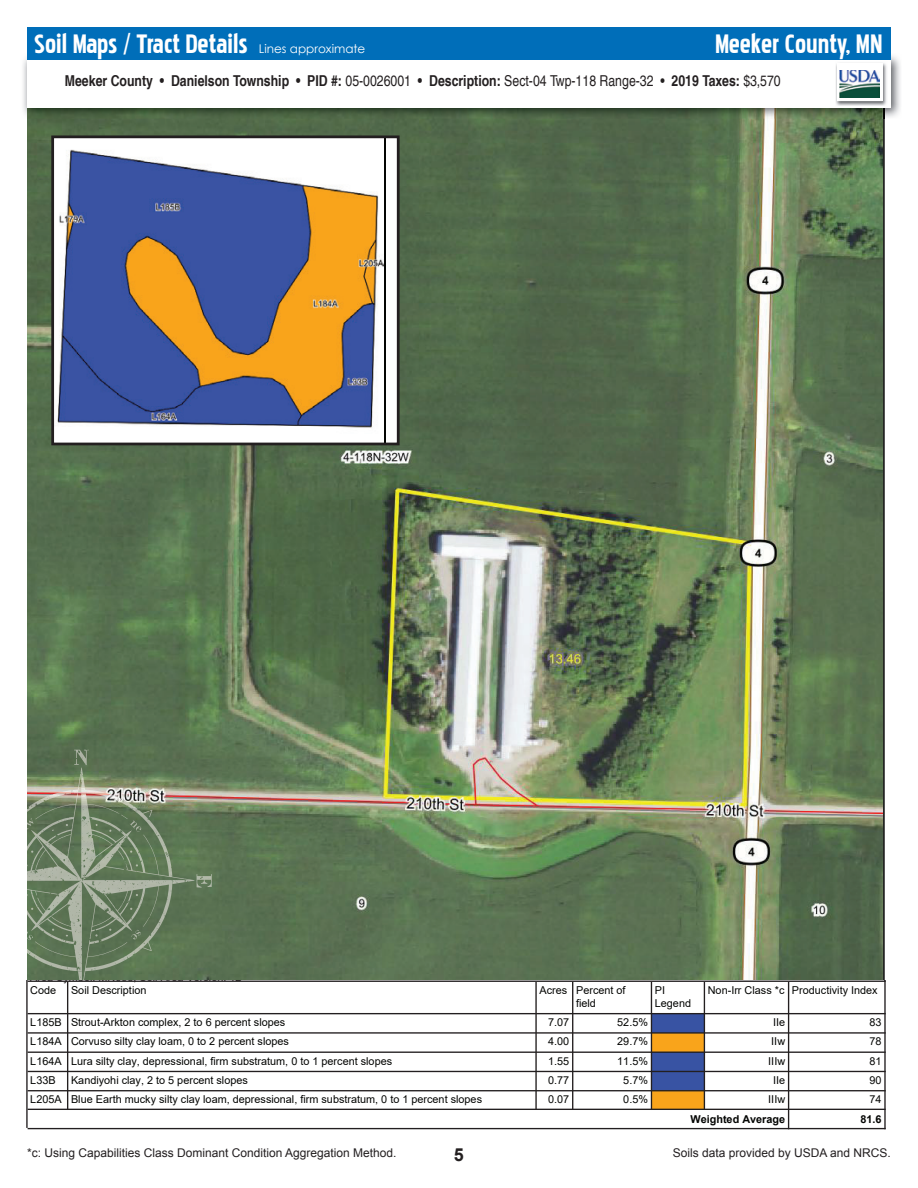
<style>
.page{position:relative;width:918px;height:1188px;background:#fff}
.page>*{position:absolute;margin:0;border:0;box-sizing:border-box;transform-origin:0 0}
.t1{font:33px "Pakenham";color:#fff}
.t2{font:700 18.6px "Helvetica";color:#040503}
.t3{font:700 18px "Arial";color:#231f20}
.t4{font:700 condensed 15px "Helvetica LT Pro";color:#231f20}
.t5{font:13.2px "Helvetica";color:#040503}
.t6{font:12px "Arial";color:#231f20}
.t7{font:12px "Century Gothic";color:#fff}
.t8{font:11.85px "Helvetica";color:#231f20}
.t9{font:10.8px/12.5px "Arial";color:#040503}
.t10{font:10.8px "Arial";color:#231f20}
.t11{font:700 10.8px "Arial";color:#040503}
.s1{font-weight:400}
</style>
<div class="page">
<img style="left:27px;top:119px;width:856px;height:862px">
<img style="left:197px;top:874px;width:15px;height:14px">
<img style="left:88px;top:804px;width:31px;height:10px">
<img style="left:27px;top:789px;width:55px;height:92px">
<svg style="left:106px;top:909px;width:6px;height:4px"></svg>
<svg style="left:114px;top:851px;width:24px;height:20px"></svg>
<img style="left:74px;top:750px;width:15px;height:15px">
<svg style="left:95px;top:934px;width:6px;height:8px"></svg>
<svg style="left:132px;top:930px;width:21px;height:21px"></svg>
<svg style="left:119px;top:810px;width:33px;height:22px"></svg>
<svg style="left:172px;top:877px;width:23px;height:7px"></svg>
<svg style="left:72px;top:759px;width:13px;height:35px"></svg>
<svg style="left:76px;top:971px;width:10px;height:10px"></svg>
<svg style="left:27px;top:808px;width:7px;height:145px"></svg>
<svg style="left:883px;top:108px;width:2px;height:11px"></svg>
<img style="left:27px;top:108px;width:856px;height:11px">
<img style="left:836px;top:63px;width:51px;height:43px">
<div style="left:837px;top:63px;width:45px;height:38px;background:#fff"></div>
<img style="left:840px;top:70px;width:40px;height:27px">
<div style="left:652px;top:1014px;width:52px;height:19px;background:#3853a3"></div>
<div style="left:652px;top:1033px;width:52px;height:19px;background:#f9a41b"></div>
<div style="left:652px;top:1052px;width:52px;height:19px;background:#3853a3"></div>
<div style="left:652px;top:1071px;width:52px;height:20px;background:#3853a3"></div>
<div style="left:652px;top:1091px;width:52px;height:19px;background:#f9a41b"></div>
<hr style="left:67px;top:982px;width:1px;height:128px;background:#231f20">
<hr style="left:535px;top:982px;width:2px;height:128px;background:#231f20">
<hr style="left:572px;top:982px;width:1px;height:128px;background:#231f20">
<hr style="left:651px;top:982px;width:1px;height:128px;background:#231f20">
<hr style="left:704px;top:982px;width:1px;height:128px;background:#231f20">
<hr style="left:788px;top:982px;width:1px;height:147px;background:#231f20">
<hr style="left:884px;top:982px;width:2px;height:128px;background:#231f20">
<svg style="left:884px;top:1110px;width:2px;height:18px"></svg>
<hr style="left:28px;top:981px;width:858px;height:1px;background:#231f20">
<hr style="left:28px;top:1013px;width:858px;height:1px;background:#231f20">
<hr style="left:28px;top:1032px;width:858px;height:2px;background:#231f20">
<hr style="left:28px;top:1052px;width:858px;height:1px;background:#231f20">
<hr style="left:28px;top:1071px;width:858px;height:1px;background:#231f20">
<hr style="left:28px;top:1090px;width:858px;height:1px;background:#231f20">
<hr style="left:28px;top:1109px;width:858px;height:1px;background:#231f20">
<hr style="left:28px;top:1128px;width:858px;height:1px;background:#231f20">
<hr style="left:26px;top:981px;width:2px;height:147px;background:#231f20">
<div style="left:53px;top:137px;width:345px;height:307px;background:#fff"></div>
<hr style="left:384px;top:137px;width:1px;height:307px;background:#040503">
<img style="left:57px;top:149px;width:327px;height:279px">
<div style="left:51px;top:135px;width:349px;height:310px;border:3px solid #231f20"></div>
<div style="left:27px;top:27px;width:864px;height:32px;background:#006eb9"></div>
<h1 class="t1" style="left:34px;top:29px;width:216px">Soil Maps / Tract Details</h1>
<p class="t7" style="left:259px;top:40px;width:108px">Lines approximate</p>
<h1 class="t1" style="left:715px;top:29px;width:169px">Meeker County, MN</h1>
<h3 class="t4" style="left:65px;top:71px;width:717px">Meeker County • Danielson Township • PID #: <span class="s1">05-0026001</span> • Description: <span class="s1">Sect-04 Twp-118 Range-32 •</span> 2019 Taxes: <span class="s1">$3,570</span></h3>
<p class="t10" style="left:30px;top:969px;width:213px">Area Symbol: MN093, Soil Area Version: 12</p>
<p class="t9" style="left:30px;top:984px;width:27px">Code</p>
<p class="t9" style="left:71px;top:984px;width:77px">Soil Description</p>
<p class="t9" style="left:576px;top:984px;width:51px;text-indent:-37px">Acres Percent of field</p>
<p class="t9" style="left:655px;top:984px;width:38px">PI<br>Legend</p>
<p class="t9" style="left:708px;top:984px;width:171px">Non-Irr Class *c Productivity Index</p>
<p class="t9" style="left:30px;top:1016px;width:257px">L185B Strout-Arkton complex, 2 to 6 percent slopes</p>
<p class="t9" style="left:548px;top:1016px;width:23px">7.07</p>
<p class="t9" style="left:617px;top:1016px;width:32px">52.5%</p>
<p class="t9" style="left:773px;top:1016px;width:14px">IIe</p>
<p class="t9" style="left:870px;top:1016px;width:14px">83</p>
<p class="t9" style="left:30px;top:1035px;width:260px">L184A Corvuso silty clay loam, 0 to 2 percent slopes</p>
<p class="t9" style="left:548px;top:1035px;width:23px">4.00</p>
<p class="t9" style="left:617px;top:1035px;width:32px">29.7%</p>
<p class="t9" style="left:771px;top:1035px;width:15px">IIw</p>
<p class="t9" style="left:870px;top:1035px;width:14px">78</p>
<p class="t9" style="left:30px;top:1055px;width:363px">L164A Lura silty clay, depressional, firm substratum, 0 to 1 percent slopes</p>
<p class="t9" style="left:548px;top:1055px;width:23px">1.55</p>
<p class="t9" style="left:617px;top:1055px;width:32px">11.5%</p>
<p class="t9" style="left:768px;top:1055px;width:18px">IIIw</p>
<p class="t9" style="left:870px;top:1055px;width:14px">81</p>
<p class="t9" style="left:30px;top:1074px;width:27px">L33B</p>
<p class="t9" style="left:71px;top:1074px;width:178px">Kandiyohi clay, 2 to 5 percent slopes</p>
<p class="t9" style="left:548px;top:1074px;width:23px">0.77</p>
<p class="t9" style="left:623px;top:1074px;width:26px">5.7%</p>
<p class="t9" style="left:773px;top:1074px;width:14px">IIe</p>
<p class="t9" style="left:870px;top:1074px;width:14px">90</p>
<p class="t9" style="left:30px;top:1093px;width:453px">L205A Blue Earth mucky silty clay loam, depressional, firm substratum, 0 to 1 percent slopes</p>
<p class="t9" style="left:548px;top:1093px;width:23px">0.07</p>
<p class="t9" style="left:623px;top:1093px;width:26px">0.5%</p>
<p class="t9" style="left:768px;top:1093px;width:18px">IIIw</p>
<p class="t9" style="left:870px;top:1093px;width:14px">74</p>
<p class="t11" style="left:690px;top:1111px;width:96px">Weighted Average</p>
<p class="t11" style="left:860px;top:1111px;width:23px">81.6</p>
<p class="t8" style="left:26px;top:1146px;width:217px">Soils data provided by USDA and NRCS.</p>
<p class="t5" style="left:619px;top:1016px;width:16px">0ft</p>
<h2 class="t2" style="left:355px;top:1088px;width:135px">Meeker County</h2>
<p class="t6" style="left:27px;top:1144px;width:371px">*c: Using Capabilities Class Dominant Condition Aggregation Method.</p>
<p class="t6" style="left:673px;top:1144px;width:220px">Soils data provided by USDA and NRCS.</p>
<h3 class="t3" style="left:454px;top:1143px;width:12px">5</h3>
</div>
